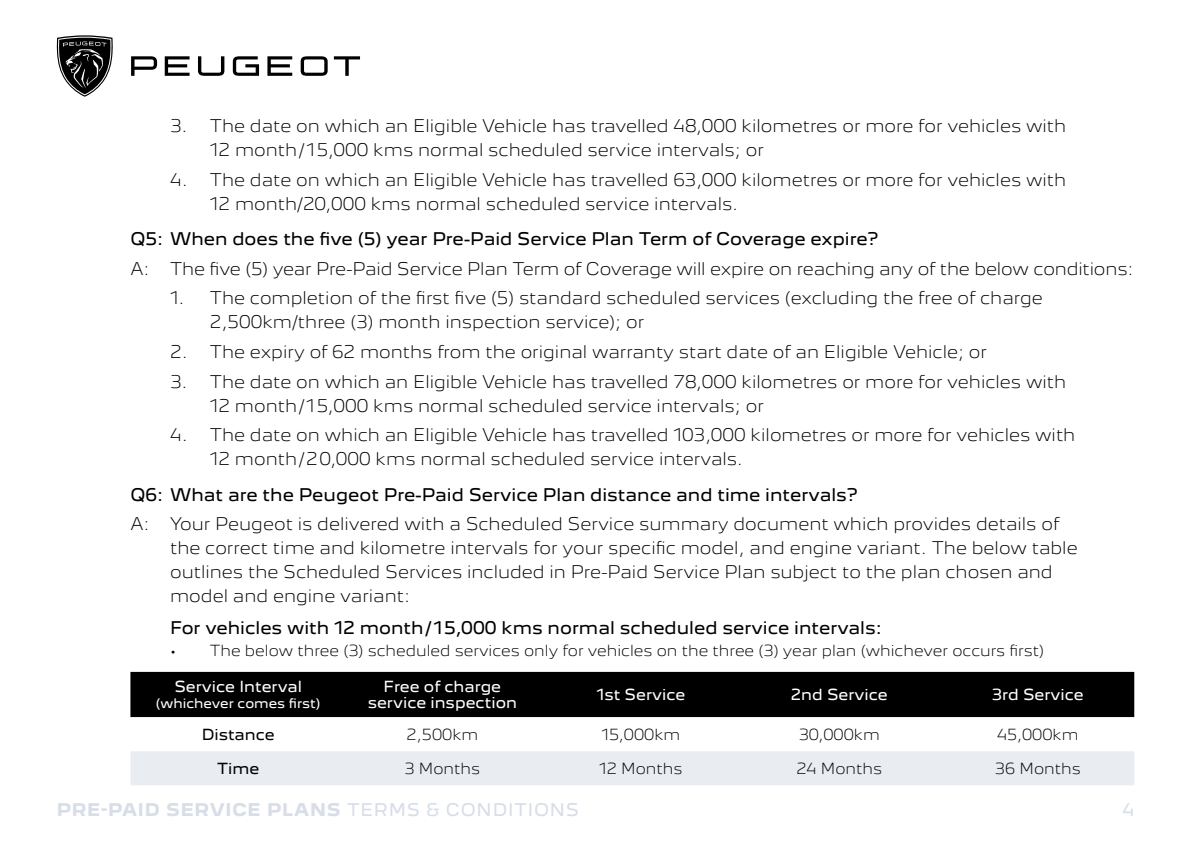
<style>
.page{position:relative;width:1191px;height:842px;background:#fff}
.page>*{position:absolute;margin:0;border:0;box-sizing:border-box;transform-origin:0 0}
.t1{font:300 16px/24px "Peugeot New";color:#000}
.t2{font:16px "Peugeot New";color:#000}
.t3{font:700 16px "Peugeot New";letter-spacing:.05em;color:#d7dee8}
.t4{font:16px "Peugeot New";color:#d7dee8}
.t5{font:300 14px "Peugeot New";color:#000}
.t6{font:14px/16px "Peugeot New";color:#fff;text-align:center}
.t7{font:14px "Peugeot New";color:#000}
.t8{font:12px "Peugeot New";color:#fff}
.s1{font-weight:400}
</style>
<div class="page">
<svg style="left:233px;top:56px;width:26px;height:20px"></svg>
<svg style="left:131px;top:56px;width:26px;height:20px"></svg>
<svg style="left:165px;top:56px;width:24px;height:20px"></svg>
<svg style="left:267px;top:56px;width:25px;height:20px"></svg>
<svg style="left:198px;top:56px;width:26px;height:20px"></svg>
<svg style="left:301px;top:56px;width:27px;height:20px"></svg>
<svg style="left:334px;top:56px;width:26px;height:20px"></svg>
<svg style="left:57px;top:35px;width:56px;height:62px"></svg>
<div style="left:130px;top:672px;width:1004px;height:45px;background:#000"></div>
<svg style="left:130px;top:717px;width:1004px;height:68px"></svg>
<p class="t1" style="left:210px;top:114px;width:858px;text-indent:-40px">3. The date on which an Eligible Vehicle has travelled 48,000 kilometres or more for vehicles with<br>12 month/15,000 kms normal scheduled service intervals; or</p>
<p class="t1" style="left:210px;top:167px;width:858px;text-indent:-40px">4. The date on which an Eligible Vehicle has travelled 63,000 kilometres or more for vehicles with<br>12 month/20,000 kms normal scheduled service intervals.</p>
<p class="t2" style="left:130px;top:228px;width:749px">Q5: When does the five (5) year Pre-Paid Service Plan Term of Coverage expire?</p>
<p class="t1" style="left:130px;top:256px;width:21px">A:</p>
<p class="t1" style="left:170px;top:256px;width:965px">The five (5) year Pre-Paid Service Plan Term of Coverage will expire on reaching any of the below conditions:</p>
<p class="t1" style="left:210px;top:286px;width:834px;text-indent:-40px">1. The completion of the first five (5) standard scheduled services (excluding the free of charge<br>2,500km/three (3) month inspection service); or</p>
<p class="t1" style="left:170px;top:340px;width:818px">2. The expiry of 62 months from the original warranty start date of an Eligible Vehicle; or</p>
<p class="t1" style="left:210px;top:369px;width:858px;text-indent:-40px">3. The date on which an Eligible Vehicle has travelled 78,000 kilometres or more for vehicles with<br>12 month/15,000 kms normal scheduled service intervals; or</p>
<p class="t1" style="left:210px;top:423px;width:867px;text-indent:-40px">4. The date on which an Eligible Vehicle has travelled 103,000 kilometres or more for vehicles with<br>12 month/20,000 kms normal scheduled service intervals.</p>
<p class="t2" style="left:130px;top:484px;width:728px">Q6: What are the Peugeot Pre-Paid Service Plan distance and time intervals?</p>
<p class="t1" style="left:130px;top:512px;width:21px">A:</p>
<p class="t1" style="left:170px;top:512px;width:909px">Your Peugeot is delivered with a Scheduled Service summary document which provides details of the correct time and kilometre intervals for your specific model, and engine variant. The below table outlines the Scheduled Services included in Pre-Paid Service Plan subject to the plan chosen and model and engine variant:</p>
<p class="t2" style="left:170px;top:617px;width:713px">For vehicles with 12 month/15,000 kms normal scheduled service intervals:</p>
<p class="t5" style="left:170px;top:641px;width:875px">• The below three (3) scheduled services only for vehicles on the three (3) year plan (whichever occurs first)</p>
<p class="t6" style="left:174px;top:679px;width:129px">Service Interval</p>
<p class="t8" style="left:156px;top:695px;width:166px">(whichever comes first)</p>
<p class="t6" style="left:368px;top:679px;width:151px">Free of charge service inspection</p>
<p class="t6" style="left:596px;top:687px;width:90px">1st Service</p>
<p class="t6" style="left:791px;top:687px;width:98px">2nd Service</p>
<p class="t6" style="left:992px;top:687px;width:93px">3rd Service</p>
<p class="t7" style="left:202px;top:725px;width:75px">Distance</p>
<p class="t5" style="left:406px;top:725px;width:74px">2,500km</p>
<p class="t5" style="left:601px;top:725px;width:80px">15,000km</p>
<p class="t5" style="left:798px;top:725px;width:83px">30,000km</p>
<p class="t5" style="left:997px;top:725px;width:83px">45,000km</p>
<p class="t7" style="left:217px;top:759px;width:44px">Time</p>
<p class="t5" style="left:404px;top:759px;width:77px">3 Months</p>
<p class="t5" style="left:599px;top:759px;width:85px">12 Months</p>
<p class="t5" style="left:796px;top:759px;width:87px">24 Months</p>
<p class="t5" style="left:995px;top:759px;width:87px">36 Months</p>
<p class="t3" style="left:57px;top:799px;width:524px">PRE-PAID SERVICE PLANS <span class="s1">TERMS &amp; CONDITIONS</span></p>
<p class="t4" style="left:1122px;top:799px;width:13px">4</p>
</div>
